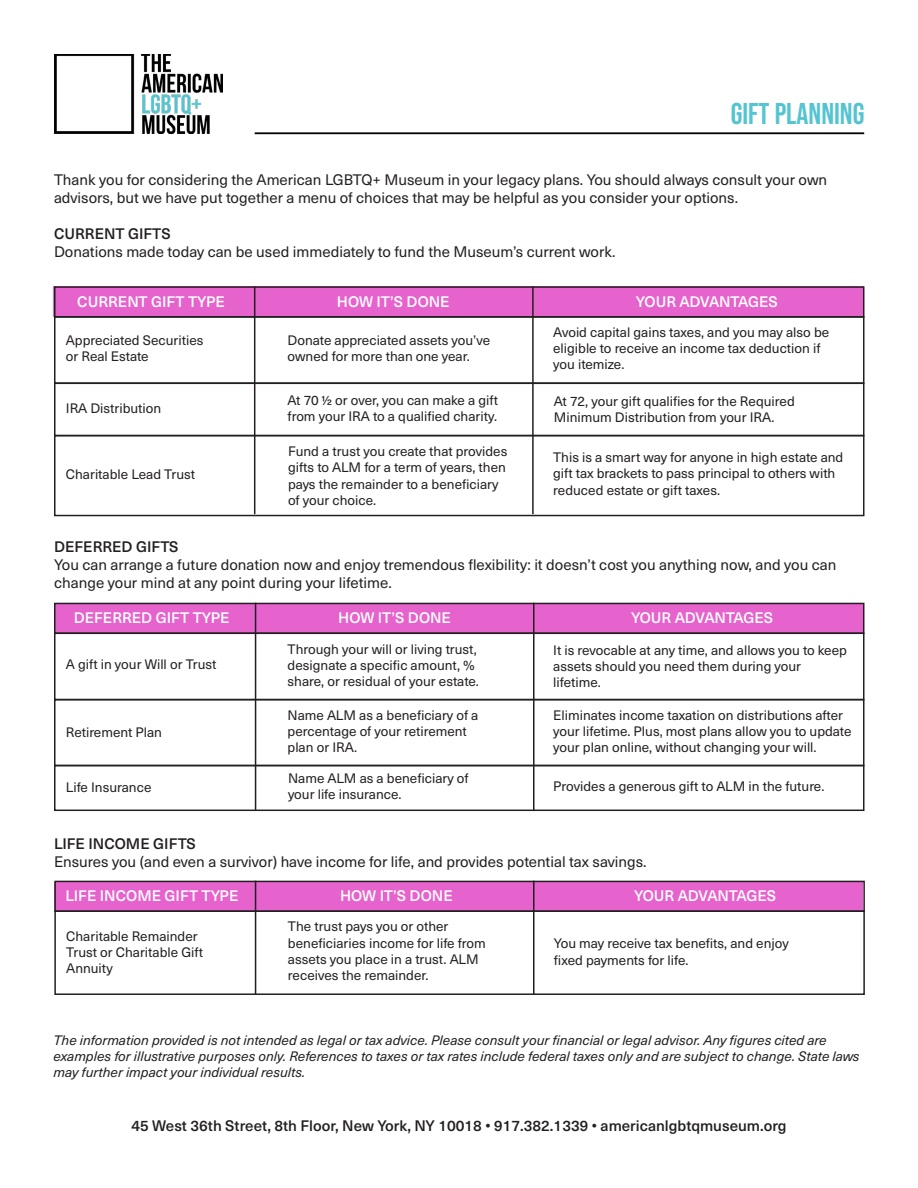
<style>
.page{position:relative;width:918px;height:1188px;background:#fff}
.page>*{position:absolute;margin:0;border:0;box-sizing:border-box;transform-origin:0 0}
.t1{font:700 30px "Bebas Neue Pro";color:#54c4d1}
.t2{font:15px/18px "Neue Haas Unica W1 G";color:#231f20}
.t3{font:500 15px "Neue Haas Unica W1 G";color:#231f20}
.t4{font:500 15px "Neue Haas Unica W1 G";color:#fff}
.t5{font:500 15px "Neue Haas Unica W1 G";letter-spacing:-.02em;color:#fff}
.t6{font:13.5px/16.2px "Neue Haas Unica W1 G";color:#231f20}
.t7{font:italic 13.5px/16.2px "Neue Haas Unica W1 G";color:#231f20}
</style>
<div class="page">
<img style="left:54px;top:54px;width:168px;height:80px">
<div style="left:255px;top:132px;width:609px;height:2px;border:1px solid #000"></div>
<div style="left:54px;top:287px;width:810px;height:30px;background:#e662cc"></div>
<div style="left:54px;top:286px;width:810px;height:32px;border:2px solid #231f20"></div>
<div style="left:54px;top:316px;width:810px;height:68px;border:2px solid #231f20"></div>
<div style="left:54px;top:383px;width:810px;height:53px;border:2px solid #231f20"></div>
<div style="left:54px;top:435px;width:810px;height:81px;border:2px solid #231f20"></div>
<div style="left:55px;top:603px;width:809px;height:30px;background:#e662cc"></div>
<div style="left:54px;top:603px;width:810px;height:31px;border:2px solid #231f20"></div>
<div style="left:54px;top:633px;width:810px;height:67px;border:2px solid #231f20"></div>
<div style="left:54px;top:699px;width:810px;height:67px;border:2px solid #231f20"></div>
<div style="left:54px;top:765px;width:810px;height:46px;border:2px solid #231f20"></div>
<div style="left:55px;top:882px;width:808px;height:30px;background:#e662cc"></div>
<div style="left:54px;top:881px;width:811px;height:31px;border:2px solid #231f20"></div>
<div style="left:54px;top:910px;width:811px;height:85px;border:2px solid #231f20"></div>
<hr style="left:254px;top:286px;width:1px;height:228px;background:#231f20">
<hr style="left:532px;top:286px;width:2px;height:228px;background:#231f20">
<hr style="left:255px;top:603px;width:1px;height:208px;background:#231f20">
<hr style="left:533px;top:603px;width:2px;height:208px;background:#231f20">
<hr style="left:255px;top:881px;width:1px;height:114px;background:#231f20">
<hr style="left:533px;top:881px;width:2px;height:114px;background:#231f20">
<p class="t1" style="left:731px;top:96px;width:135px">GIFT PLANNING</p>
<p class="t2" style="left:54px;top:170px;width:775px">Thank you for considering the American LGBTQ+ Museum in your legacy plans. You should always consult your own</p>
<p class="t2" style="left:54px;top:188px;width:686px">advisors, but we have put together a menu of choices that may be helpful as you consider your options.</p>
<p class="t3" style="left:54px;top:222px;width:118px">CURRENT GIFTS</p>
<p class="t2" style="left:54px;top:242px;width:563px">Donations made today can be used immediately to fund the Museum’s current work.</p>
<p class="t4" style="left:77px;top:290px;width:149px">CURRENT GIFT TYPE</p>
<p class="t4" style="left:337px;top:290px;width:114px">HOW IT’S DONE</p>
<p class="t5" style="left:636px;top:290px;width:143px">YOUR ADVANTAGES</p>
<p class="t6" style="left:66px;top:331px;width:139px">Appreciated Securities</p>
<p class="t6" style="left:66px;top:348px;width:84px">or Real Estate</p>
<p class="t6" style="left:553px;top:323px;width:278px">Avoid capital gains taxes, and you may also be eligible to receive an income tax deduction if</p>
<p class="t6" style="left:553px;top:356px;width:73px">you itemize.</p>
<p class="t6" style="left:554px;top:393px;width:242px">At 72, your gift qualifies for the Required</p>
<p class="t6" style="left:554px;top:409px;width:222px">Minimum Distribution from your IRA.</p>
<p class="t6" style="left:553px;top:449px;width:292px">This is a smart way for anyone in high estate and gift tax brackets to pass principal to others with reduced estate or gift taxes.</p>
<p class="t6" style="left:288px;top:331px;width:204px">Donate appreciated assets you’ve owned for more than one year.</p>
<p class="t6" style="left:288px;top:391px;width:212px">At 70 ½ or over, you can make a gift</p>
<p class="t6" style="left:288px;top:407px;width:211px">from your IRA to a qualified charity.</p>
<p class="t6" style="left:288px;top:443px;width:221px">Fund a trust you create that provides</p>
<p class="t6" style="left:288px;top:459px;width:219px">gifts to ALM for a term of years, then</p>
<p class="t6" style="left:288px;top:475px;width:212px">pays the remainder to a beneficiary</p>
<p class="t6" style="left:288px;top:491px;width:90px">of your choice.</p>
<p class="t6" style="left:66px;top:400px;width:97px">IRA Distribution</p>
<p class="t6" style="left:66px;top:465px;width:131px">Charitable Lead Trust</p>
<p class="t3" style="left:54px;top:535px;width:126px">DEFERRED GIFTS</p>
<p class="t2" style="left:54px;top:555px;width:784px">You can arrange a future donation now and enjoy tremendous flexibility: it doesn’t cost you anything now, and you can change your mind at any point during your lifetime.</p>
<p class="t4" style="left:74px;top:607px;width:157px">DEFERRED GIFT TYPE</p>
<p class="t4" style="left:338px;top:607px;width:114px">HOW IT’S DONE</p>
<p class="t5" style="left:631px;top:607px;width:143px">YOUR ADVANTAGES</p>
<p class="t6" style="left:66px;top:655px;width:152px">A gift in your Will or Trust</p>
<p class="t6" style="left:288px;top:640px;width:191px">Through your will or living trust,</p>
<p class="t6" style="left:288px;top:656px;width:189px">designate a specific amount, %</p>
<p class="t6" style="left:288px;top:672px;width:193px">share, or residual of your estate.</p>
<p class="t6" style="left:288px;top:706px;width:192px">Name ALM as a beneficiary of a</p>
<p class="t6" style="left:288px;top:722px;width:181px">percentage of your retirement</p>
<p class="t6" style="left:288px;top:738px;width:71px">plan or IRA.</p>
<p class="t6" style="left:288px;top:770px;width:182px">Name ALM as a beneficiary of</p>
<p class="t6" style="left:288px;top:786px;width:115px">your life insurance.</p>
<p class="t6" style="left:553px;top:641px;width:295px">It is revocable at any time, and allows you to keep</p>
<p class="t6" style="left:553px;top:658px;width:249px">assets should you need them during your</p>
<p class="t6" style="left:553px;top:674px;width:49px">lifetime.</p>
<p class="t6" style="left:553px;top:706px;width:291px">Eliminates income taxation on distributions after</p>
<p class="t6" style="left:553px;top:722px;width:300px">your lifetime. Plus, most plans allow you to update your plan online, without changing your will.</p>
<p class="t6" style="left:553px;top:777px;width:273px">Provides a generous gift to ALM in the future.</p>
<p class="t6" style="left:66px;top:724px;width:98px">Retirement Plan</p>
<p class="t6" style="left:66px;top:779px;width:87px">Life Insurance</p>
<p class="t3" style="left:54px;top:833px;width:143px">LIFE INCOME GIFTS</p>
<p class="t2" style="left:54px;top:852px;width:594px">Ensures you (and even a survivor) have income for life, and provides potential tax savings.</p>
<p class="t4" style="left:65px;top:885px;width:175px">LIFE INCOME GIFT TYPE</p>
<p class="t4" style="left:340px;top:885px;width:114px">HOW IT’S DONE</p>
<p class="t5" style="left:634px;top:885px;width:143px">YOUR ADVANTAGES</p>
<p class="t6" style="left:66px;top:927px;width:133px">Charitable Remainder</p>
<p class="t6" style="left:66px;top:943px;width:138px">Trust or Charitable Gift</p>
<p class="t6" style="left:66px;top:960px;width:48px">Annuity</p>
<p class="t6" style="left:288px;top:918px;width:162px">The trust pays you or other</p>
<p class="t6" style="left:288px;top:934px;width:199px">beneficiaries income for life from</p>
<p class="t6" style="left:288px;top:950px;width:192px">assets you place in a trust. ALM</p>
<p class="t6" style="left:288px;top:966px;width:142px">receives the remainder.</p>
<p class="t6" style="left:554px;top:935px;width:236px">You may receive tax benefits, and enjoy</p>
<p class="t6" style="left:554px;top:951px;width:136px">fixed payments for life.</p>
<p class="t7" style="left:54px;top:1031px;width:808px">The information provided is not intended as legal or tax advice. Please consult your financial or legal advisor. Any figures cited are examples for illustrative purposes only. References to taxes or tax rates include federal taxes only and are subject to change. State laws may further impact your individual results.</p>
<p class="t3" style="left:131px;top:1115px;width:657px">45 West 36th Street, 8th Floor, New York, NY 10018 • 917.382.1339 • americanlgbtqmuseum.org</p>
</div>
